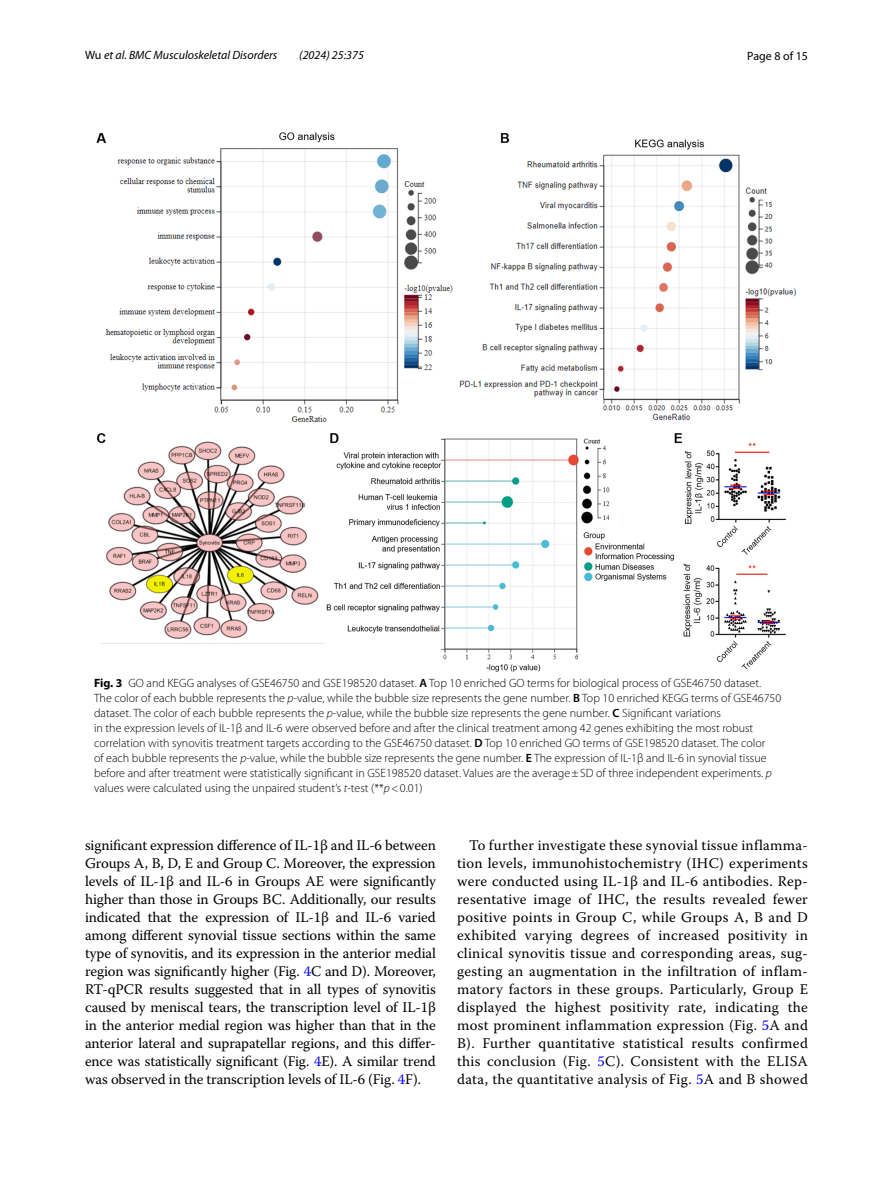
<style>
.page{position:relative;width:893px;height:1187px;background:#fff}
.page>*{position:absolute;margin:0;border:0;box-sizing:border-box;transform-origin:0 0}
.t1{font:14.7px/18px "Warnock Pro";letter-spacing:.01em;color:#000;text-align:justify}
.t2{font:300 12px/15px "Myriad Pro";color:#000}
.t3{font:italic 12px "Myriad Pro";color:#000}
.t4{font:12px "Myriad Pro";color:#000}
.s1{font-style:normal}
.s2{font-weight:700}
.s3{font-weight:600}
.s4{font-style:italic}
.s5{color:#00f}
</style>
<div class="page">
<img style="left:96px;top:133px;width:701px;height:538px">
<p class="t3" style="left:85px;top:48px;width:194px"><span class="s1">Wu</span> et al. BMC Musculoskeletal Disorders</p>
<p class="t3" style="left:299px;top:48px;width:66px">(2024) 25:375</p>
<p class="t4" style="left:747px;top:48px;width:62px">Page 8 of 15</p>
<p class="t2" style="left:94px;top:675px;width:689px"><span class="s2">Fig. 3</span> GO and KEGG analyses of GSE46750 and GSE198520 dataset. <span class="s3">A</span> Top 10 enriched GO terms for biological process of GSE46750 dataset.<br>The color of each bubble represents the <span class="s4">p</span>-value, while the bubble size represents the gene number. <span class="s3">B</span> Top 10 enriched KEGG terms of GSE46750 dataset. The color of each bubble represents the <span class="s4">p</span>-value, while the bubble size represents the gene number. <span class="s3">C</span> Significant variations<br>in the expression levels of IL-1β and IL-6 were observed before and after the clinical treatment among 42 genes exhibiting the most robust correlation with synovitis treatment targets according to the GSE46750 dataset. <span class="s3">D</span> Top 10 enriched GO terms of GSE198520 dataset. The color<br>of each bubble represents the <span class="s4">p</span>-value, while the bubble size represents the gene number. <span class="s3">E</span> The expression of IL-1β and IL-6 in synovial tissue before and after treatment were statistically significant in GSE198520 dataset. Values are the average±SD of three independent experiments. <span class="s4">p </span>values were calculated using the unpaired student’s <span class="s4">t</span>-test (**<span class="s4">p</span>&lt;0.01)</p>
<p class="t1" style="left:85px;top:835px;width:352px">significant expression difference of IL-1β and IL-6 between Groups A, B, D, E and Group C. Moreover, the expression levels of IL-1β and IL-6 in Groups AE were significantly higher than those in Groups BC. Additionally, our results indicated that the expression of IL-1β and IL-6 varied among different synovial tissue sections within the same type of synovitis, and its expression in the anterior medial region was significantly higher (Fig. <span class="s5">4</span>C and D). Moreover, RT-qPCR results suggested that in all types of synovitis caused by meniscal tears, the transcription level of IL-1β in the anterior medial region was higher than that in the anterior lateral and suprapatellar regions, and this differ&shy;ence was statistically significant (Fig. <span class="s5">4</span>E). A similar trend was observed in the transcription levels of IL-6 (Fig. <span class="s5">4</span>F).</p>
<p class="t1" style="left:457px;top:835px;width:352px;text-indent:12px">To further investigate these synovial tissue inflamma&shy;tion levels, immunohistochemistry (IHC) experiments were conducted using IL-1β and IL-6 antibodies. Rep&shy;resentative image of IHC, the results revealed fewer positive points in Group C, while Groups A, B and D exhibited varying degrees of increased positivity in clinical synovitis tissue and corresponding areas, sug&shy;gesting an augmentation in the infiltration of inflam&shy;matory factors in these groups. Particularly, Group E displayed the highest positivity rate, indicating the most prominent inflammation expression (Fig. <span class="s5">5</span>A and B). Further quantitative statistical results confirmed this conclusion (Fig. <span class="s5">5</span>C). Consistent with the ELISA data, the quantitative analysis of Fig. <span class="s5">5</span>A and B showed</p>
</div>
